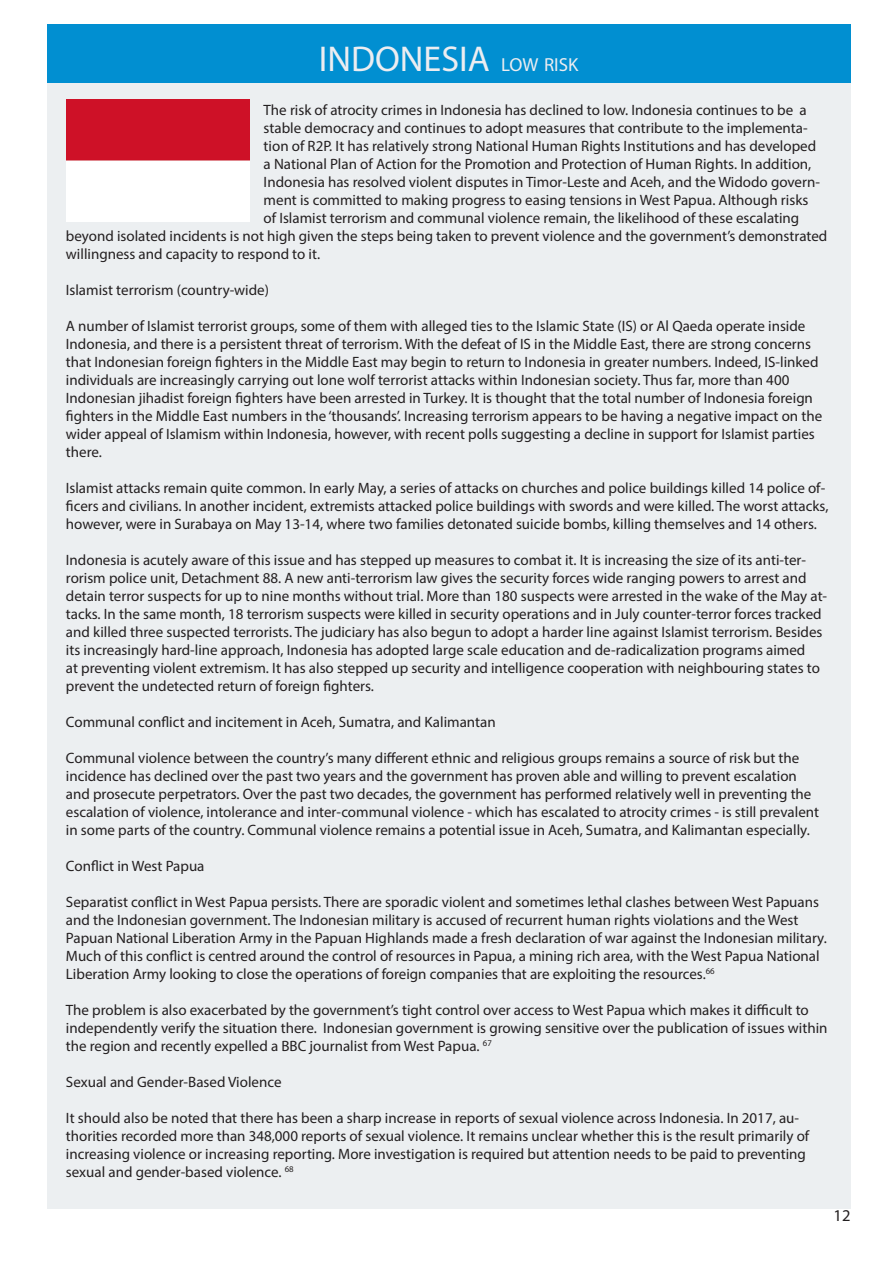
<style>
.page{position:relative;width:893px;height:1263px;background:#fff}
.page>*{position:absolute;margin:0;border:0;box-sizing:border-box;transform-origin:0 0}
.Chapters{font:36px "Myriad Pro";color:#ecedf1}
.Chapters-2{font:18.9px "Myriad Pro";color:#ecedf1}
.Bold_ish{font:16.5px "Myriad Pro";color:#231f20}
.Bold_ish-2{font:15px/18px "Myriad Pro";color:#231f20}
</style>
<div class="page">
<div style="left:47px;top:24px;width:803px;height:60px;background:#018fd1"></div>
<div style="left:47px;top:84px;width:803px;height:1125px;background:#eceff1"></div>
<img style="left:67px;top:99px;width:182px;height:122px">
<p class="Chapters" style="left:319px;top:37px;width:77px">IN DONESIA</p>
<p class="Chapters-2" style="left:501px;top:53px;width:79px">LOW RISK</p>
<p class="Bold_ish-2" style="left:264px;top:100px;width:545px">The risk of atrocity crimes in Indonesia has declined to low. Indonesia continues to be a</p>
<p class="Bold_ish-2" style="left:264px;top:118px;width:545px">stable democracy and continues to adopt measures that contribute to the implementa-</p>
<p class="Bold_ish-2" style="left:264px;top:136px;width:554px">tion of R2P. It has relatively strong National Human Rights Institutions and has developed</p>
<p class="Bold_ish-2" style="left:264px;top:154px;width:549px">a National Plan of Action for the Promotion and Protection of Human Rights. In addition,</p>
<p class="Bold_ish-2" style="left:264px;top:172px;width:558px">Indonesia has resolved violent disputes in Timor-Leste and Aceh, and the Widodo govern-</p>
<p class="Bold_ish-2" style="left:264px;top:190px;width:546px">ment is committed to making progress to easing tensions in West Papua. Although risks</p>
<p class="Bold_ish-2" style="left:264px;top:208px;width:537px">of Islamist terrorism and communal violence remain, the likelihood of these escalating</p>
<p class="Bold_ish-2" style="left:66px;top:226px;width:763px">beyond isolated incidents is not high given the steps being taken to prevent violence and the government’s demonstrated</p>
<p class="Bold_ish-2" style="left:66px;top:244px;width:256px">willingness and capacity to respond to it.</p>
<p class="Bold_ish-2" style="left:66px;top:280px;width:205px">Islamist terrorism (country-wide)</p>
<p class="Bold_ish-2" style="left:66px;top:316px;width:758px">A number of Islamist terrorist groups, some of them with alleged ties to the Islamic State (IS) or Al Qaeda operate inside Indonesia, and there is a persistent threat of terrorism. With the defeat of IS in the Middle East, there are strong concerns that Indonesian foreign fighters in the Middle East may begin to return to Indonesia in greater numbers. Indeed, IS-linked individuals are increasingly carrying out lone wolf terrorist attacks within Indonesian society. Thus far, more than 400<br>Indonesian jihadist foreign fighters have been arrested in Turkey. It is thought that the total number of Indonesia foreign fighters in the Middle East numbers in the ‘thousands’. Increasing terrorism appears to be having a negative impact on the wider appeal of Islamism within Indonesia, however, with recent polls suggesting a decline in support for Islamist parties there.</p>
<p class="Bold_ish-2" style="left:66px;top:478px;width:764px">Islamist attacks remain quite common. In early May, a series of attacks on churches and police buildings killed 14 police of&shy;ficers and civilians. In another incident, extremists attacked police buildings with swords and were killed. The worst attacks, however, were in Surabaya on May 13-14, where two families detonated suicide bombs, killing themselves and 14 others.</p>
<p class="Bold_ish-2" style="left:66px;top:550px;width:763px">Indonesia is acutely aware of this issue and has stepped up measures to combat it. It is increasing the size of its anti-ter&shy;rorism police unit, Detachment 88. A new anti-terrorism law gives the security forces wide ranging powers to arrest and detain terror suspects for up to nine months without trial. More than 180 suspects were arrested in the wake of the May at&shy;tacks. In the same month, 18 terrorism suspects were killed in security operations and in July counter-terror forces tracked and killed three suspected terrorists. The judiciary has also begun to adopt a harder line against Islamist terrorism. Besides its increasingly hard-line approach, Indonesia has adopted large scale education and de-radicalization programs aimed<br>at preventing violent extremism. It has also stepped up security and intelligence cooperation with neighbouring states to prevent the undetected return of foreign fighters.</p>
<p class="Bold_ish-2" style="left:66px;top:712px;width:431px">Communal conflict and incitement in Aceh, Sumatra, and Kalimantan</p>
<p class="Bold_ish-2" style="left:66px;top:748px;width:755px">Communal violence between the country’s many different ethnic and religious groups remains a source of risk but the incidence has declined over the past two years and the government has proven able and willing to prevent escalation and prosecute perpetrators. Over the past two decades, the government has performed relatively well in preventing the escalation of violence, intolerance and inter-communal violence - which has escalated to atrocity crimes - is still prevalent in some parts of the country. Communal violence remains a potential issue in Aceh, Sumatra, and Kalimantan especially.</p>
<p class="Bold_ish-2" style="left:66px;top:856px;width:140px">Conflict in West Papua</p>
<p class="Bold_ish-2" style="left:66px;top:892px;width:762px">Separatist conflict in West Papua persists. There are sporadic violent and sometimes lethal clashes between West Papuans and the Indonesian government. The Indonesian military is accused of recurrent human rights violations and the West Papuan National Liberation Army in the Papuan Highlands made a fresh declaration of war against the Indonesian military.<br>Much of this conflict is centred around the control of resources in Papua, a mining rich area, with the West Papua National Liberation Army looking to close the operations of foreign companies that are exploiting the resources.<sup>66</sup></p>
<p class="Bold_ish-2" style="left:66px;top:1000px;width:763px">The problem is also exacerbated by the government’s tight control over access to West Papua which makes it difficult to independently verify the situation there. Indonesian government is growing sensitive over the publication of issues within the region and recently expelled a BBC journalist from West Papua. <sup>67</sup></p>
<p class="Bold_ish-2" style="left:66px;top:1072px;width:217px">Sexual and Gender-Based Violence</p>
<p class="Bold_ish-2" style="left:66px;top:1108px;width:745px">It should also be noted that there has been a sharp increase in reports of sexual violence across Indonesia. In 2017, au&shy;thorities recorded more than 348,000 reports of sexual violence. It remains unclear whether this is the result primarily of increasing violence or increasing reporting. More investigation is required but attention needs to be paid to preventing sexual and gender-based violence. <sup>68</sup></p>
<p class="Bold_ish" style="left:833px;top:1206px;width:18px">12</p>
</div>
